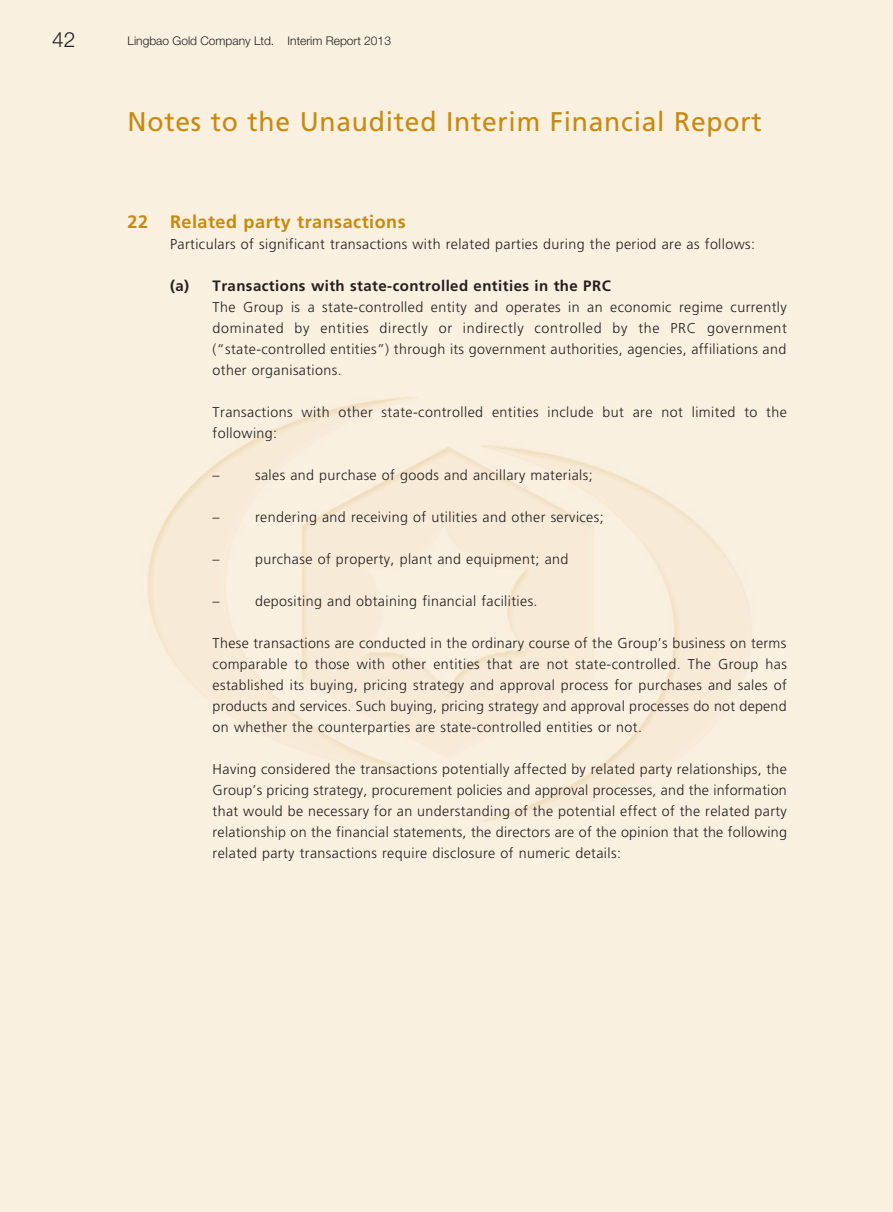
<style>
.page{position:relative;width:893px;height:1212px;background:#f9f0e0}
.page>*{position:absolute;margin:0;border:0;box-sizing:border-box;transform-origin:0 0}
.t1{font:27px "Frutiger LT Std";letter-spacing:.03em;color:#c8890e}
.t2{font:300 21px "Helvetica Neue LT Std";color:#231f20}
.t3{font:700 18px "Frutiger LT Std";letter-spacing:.03em;color:#c8890e}
.t4{font:700 15px "Frutiger LT Std";letter-spacing:.03em;color:#231f20}
.t5{font:300 14.25px/21px "Frutiger LT Std";letter-spacing:.03em;color:#231f20;text-align:justify}
.t6{font:300 12px "Helvetica Neue LT Std";color:#231f20}
</style>
<div class="page">
<img style="left:148px;top:397px;width:603px;height:424px">
<h2 class="t2" style="left:52px;top:27px;width:25px">42</h2>
<p class="t6" style="left:128px;top:33px;width:265px">Lingbao Gold Company Ltd. Interim Report 2013</p>
<h1 class="t1" style="left:128px;top:105px;width:636px">Notes to the Unaudited Interim Financial Report</h1>
<p class="t3" style="left:128px;top:211px;width:280px">22 Related party transactions</p>
<p class="t5" style="left:170px;top:233px;width:587px">Particulars of significant transactions with related parties during the period are as follows:</p>
<p class="t4" style="left:170px;top:277px;width:442px">(a) Transactions with state-controlled entities in the PRC</p>
<p class="t5" style="left:213px;top:296px;width:576px">The Group is a state-controlled entity and operates in an economic regime currently dominated by entities directly or indirectly controlled by the PRC government (“state-controlled entities”) through its government authorities, agencies, affiliations and other organisations.</p>
<p class="t5" style="left:213px;top:401px;width:576px">Transactions with other state-controlled entities include but are not limited to the following:</p>
<p class="t5" style="left:213px;top:464px;width:9px">–</p>
<p class="t5" style="left:255px;top:464px;width:339px">sales and purchase of goods and ancillary materials;</p>
<p class="t5" style="left:213px;top:506px;width:9px">–</p>
<p class="t5" style="left:255px;top:506px;width:350px">rendering and receiving of utilities and other services;</p>
<p class="t5" style="left:213px;top:548px;width:9px">–</p>
<p class="t5" style="left:255px;top:548px;width:315px">purchase of property, plant and equipment; and</p>
<p class="t5" style="left:213px;top:590px;width:9px">–</p>
<p class="t5" style="left:255px;top:590px;width:284px">depositing and obtaining financial facilities.</p>
<p class="t5" style="left:213px;top:632px;width:576px">These transactions are conducted in the ordinary course of the Group’s business on terms comparable to those with other entities that are not state-controlled. The Group has established its buying, pricing strategy and approval process for purchases and sales of products and services. Such buying, pricing strategy and approval processes do not depend on whether the counterparties are state-controlled entities or not.</p>
<p class="t5" style="left:213px;top:758px;width:576px">Having considered the transactions potentially affected by related party relationships, the Group’s pricing strategy, procurement policies and approval processes, and the information that would be necessary for an understanding of the potential effect of the related party relationship on the financial statements, the directors are of the opinion that the following related party transactions require disclosure of numeric details:</p>
</div>
